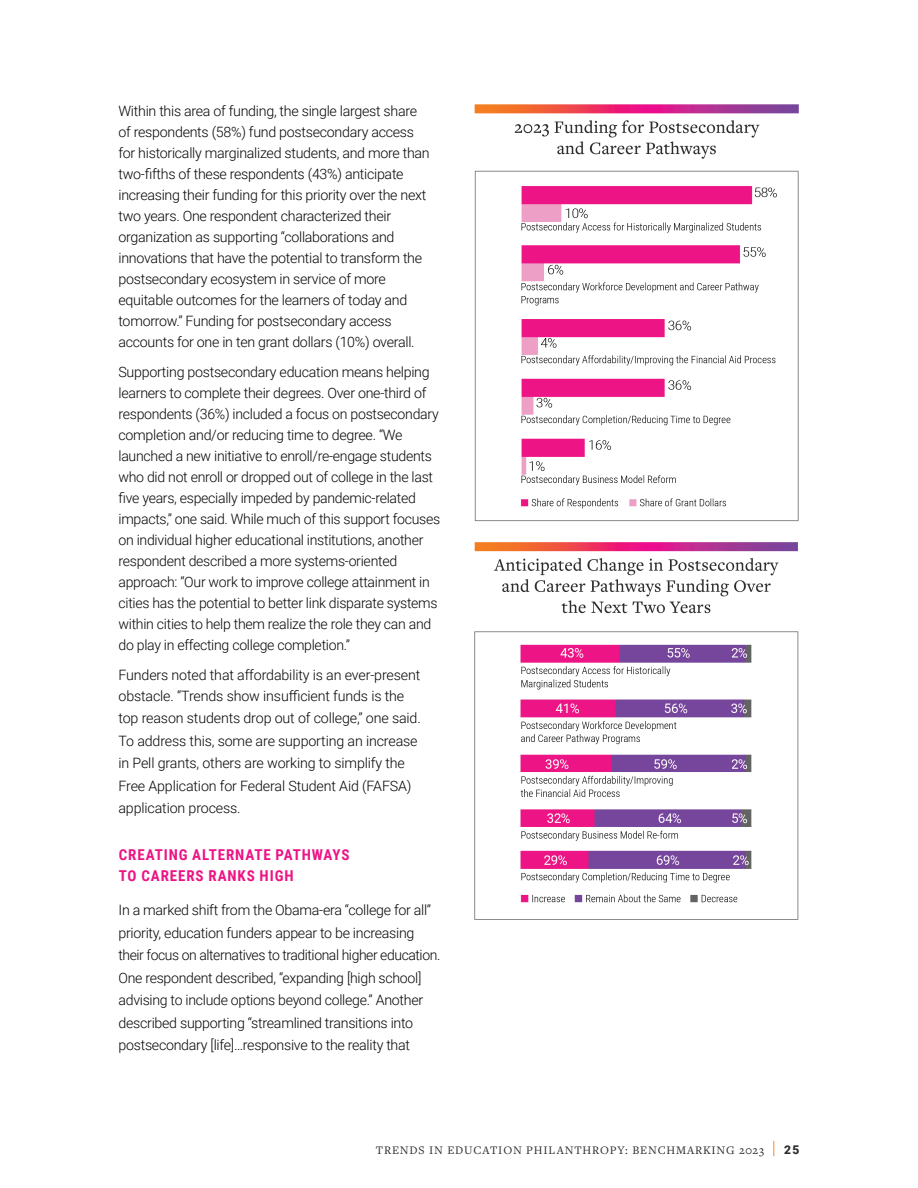
<style>
.page{position:relative;width:918px;height:1188px;background:#fff}
.page>*{position:absolute;margin:0;border:0;box-sizing:border-box;transform-origin:0 0}
.t1{font:700 15px/21px "Roboto Condensed";letter-spacing:.06em;color:#ed1486}
.t2{font:300 14.25px/21px "Roboto";letter-spacing:-.02em;color:#040503}
.t3{font:12px "Freight Text Pro";letter-spacing:.07em;color:#2b2c2c}
.s1{font-family:"Roboto";font-size:18px;color:#f47e21}
.s2{font-family:"Roboto";font-weight:900}
</style>
<div class="page">
<img style="left:474px;top:104px;width:325px;height:418px">
<img style="left:474px;top:542px;width:325px;height:378px">
<p class="t2" style="left:118px;top:100px;width:313px">Within this area of funding, the single largest share of respondents (58%) fund postsecondary access for historically marginalized students, and more than two-fifths of these respondents (43%) anticipate increasing their funding for this priority over the next two years. One respondent characterized their organization as supporting “collaborations and innovations that have the potential to transform the postsecondary ecosystem in service of more equitable outcomes for the learners of today and tomorrow.” Funding for postsecondary access accounts for one in ten grant dollars (10%) overall.</p>
<p class="t2" style="left:118px;top:361px;width:323px">Supporting postsecondary education means helping learners to complete their degrees. Over one-third of respondents (36%) included a focus on postsecondary completion and/or reducing time to degree. “We launched a new initiative to enroll/re-engage students who did not enroll or dropped out of college in the last five years, especially impeded by pandemic-related impacts,” one said. While much of this support focuses on individual higher educational institutions, another respondent described a more systems-oriented approach: “Our work to improve college attainment in cities has the potential to better link disparate systems within cities to help them realize the role they can and do play in effecting college completion.”</p>
<p class="t2" style="left:118px;top:664px;width:303px">Funders noted that affordability is an ever-present obstacle. “Trends show insufficient funds is the</p>
<p class="t2" style="left:118px;top:706px;width:304px;line-height:22.5px">top reason students drop out of college,” one said.<br>To address this, some are supporting an increase in Pell grants, others are working to simplify the Free Application for Federal Student Aid (FAFSA) application process.</p>
<p class="t1" style="left:119px;top:843px;width:232px">CREATING ALTERNATE PATHWAYS<br>TO CAREERS RANKS HIGH</p>
<p class="t2" style="left:118px;top:898px;width:323px;line-height:22.5px">In a marked shift from the Obama-era “college for all” priority, education funders appear to be increasing their focus on alternatives to traditional higher education.<br>One respondent described, “expanding [high school] advising to include options beyond college.” Another described supporting “streamlined transitions into postsecondary [life]…responsive to the reality that</p>
<p class="t3" style="left:376px;top:1142px;width:425px">TRENDS IN EDUCATION PHILANTHROPY: BENCHMARKING 2023 <span class="s1">|</span> <span class="s2">25</span></p>
</div>
